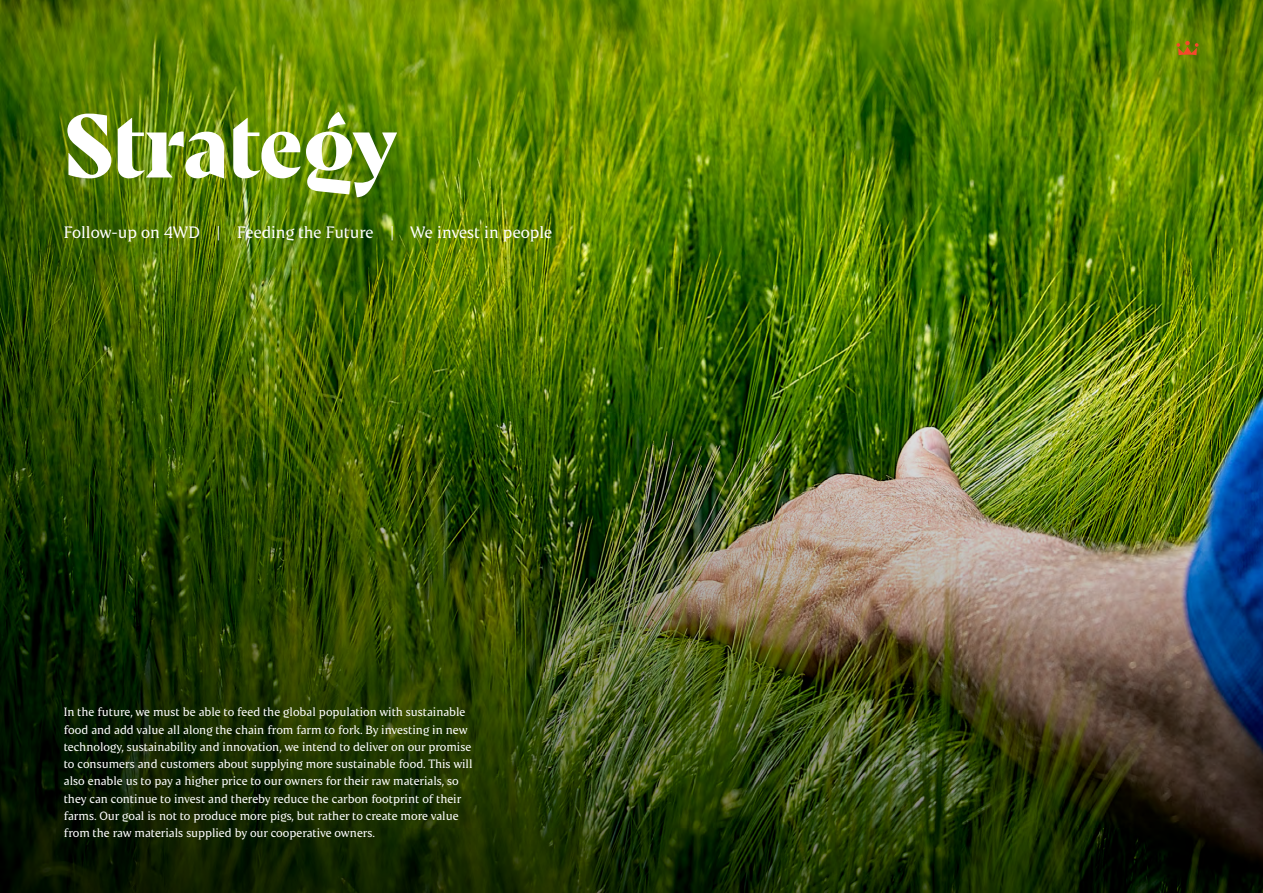
<style>
.page{position:relative;width:1263px;height:893px;background:#fff}
.page>*{position:absolute;margin:0;border:0;box-sizing:border-box;transform-origin:0 0}
.t1{font:700 90px "Danish Crown Display";letter-spacing:-.01em;color:#fff}
.t2{font:16.5px "Danish Crown Text";letter-spacing:-.005em;color:#fff}
.t3{font:12px/17.2px "Danish Crown Text";letter-spacing:-.005em;color:#fff}
</style>
<div class="page">
<img style="left:0;top:0;width:1263px;height:893px">
<svg style="left:1176px;top:41px;width:23px;height:14px"></svg>
<h1 class="t1" style="left:64px;top:89px;width:336px">Strategy</h1>
<h2 class="t2" style="left:64px;top:222px;width:490px">Follow-up on 4WD | Feeding the Future | We invest in people</h2>
<p class="t3" style="left:64px;top:703px;width:410px">In the future, we must be able to feed the global population with sustainable food and add value all along the chain from farm to fork. By investing in new technology, sustainability and innovation, we intend to deliver on our promise to consumers and customers about supplying more sustainable food. This will also enable us to pay a higher price to our owners for their raw materials, so they can continue to invest and thereby reduce the carbon footprint of their farms. Our goal is not to produce more pigs, but rather to create more value from the raw materials supplied by our cooperative owners.</p>
</div>
